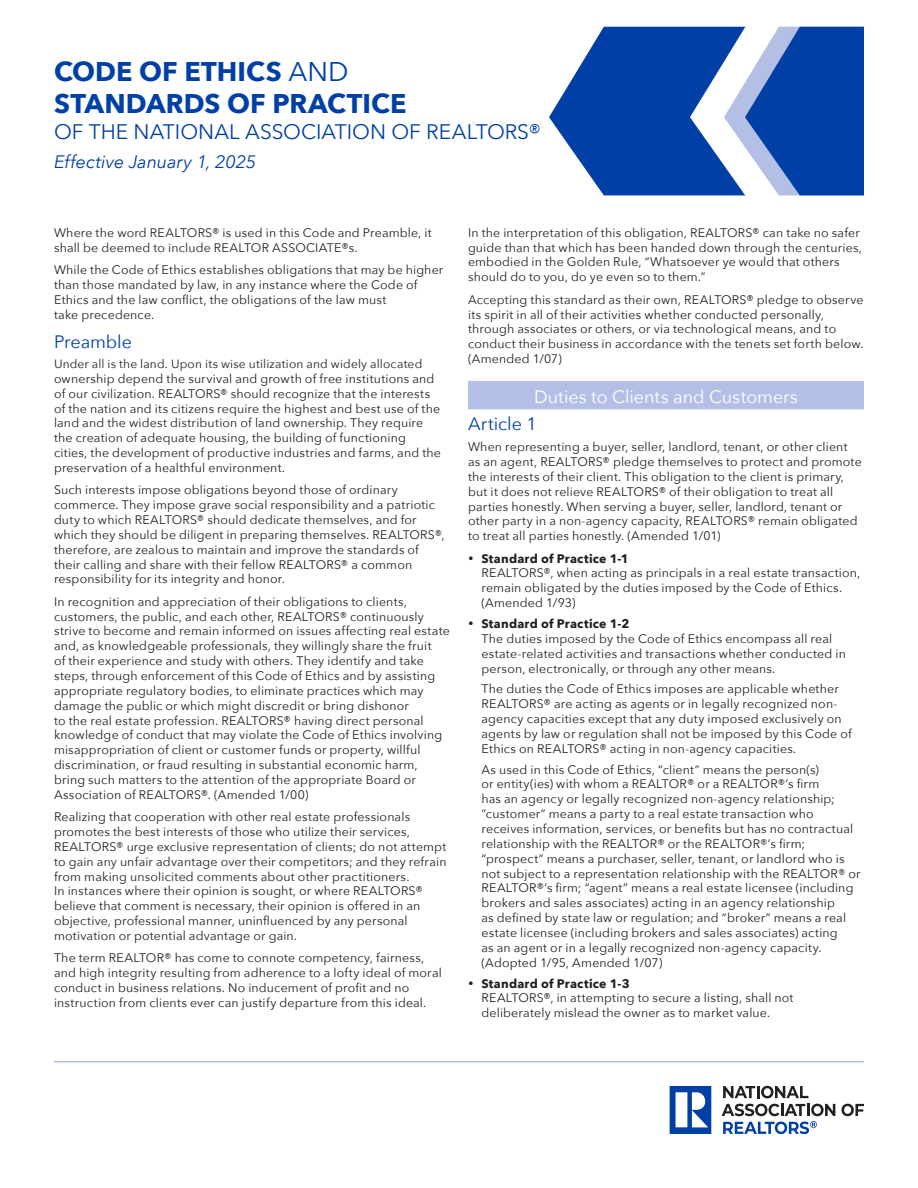
<style>
.page{position:relative;width:918px;height:1188px;background:#fff}
.page>*{position:absolute;margin:0;border:0;box-sizing:border-box;transform-origin:0 0}
.Main_Header{font:700 27px/32.4px "Avenir Next";color:#0040a6}
.Main_Header-2{font:21px "Avenir Next";color:#0040a6}
.Bold_Italic_Subhed{font:18px "Avenir Next";letter-spacing:-.005em;color:#fff}
.Main_Subhead{font:italic 18px "Avenir Next";letter-spacing:-.005em;color:#0040a6}
.Subhead{font:18px "Avenir Next";letter-spacing:-.01em;color:#0040a6}
.Small_Subhead{font:18px "Avenir Next";letter-spacing:.005em;color:#0040a6}
.Bullet_Indent_text{font:12.3px/14.9px "Avenir Next";letter-spacing:.015em;color:#231f20}
.Bullet_Bod{font:700 12.3px "Avenir Next";letter-spacing:.02em;color:#231f20}
.t1{font:12px "Avenir Next";letter-spacing:.015em;color:#231f20}
.s1{font-weight:400}
</style>
<div class="page">
<svg style="left:723px;top:1086px;width:85px;height:12px"></svg>
<svg style="left:841px;top:1104px;width:23px;height:12px"></svg>
<svg style="left:722px;top:1104px;width:113px;height:30px"></svg>
<svg style="left:670px;top:1086px;width:41px;height:48px"></svg>
<hr style="left:54px;top:1061px;width:810px;height:1px;background:#b4bfe5">
<div style="left:468px;top:381px;width:396px;height:28px;background:#b4bfe5"></div>
<svg style="left:549px;top:27px;width:88px;height:168px;fill:#0040a6"></svg>
<svg style="left:637px;top:26px;width:227px;height:170px;background:#0c49aa"></svg>
<svg style="left:672px;top:27px;width:192px;height:168px"></svg>
<p class="Main_Header" style="left:54px;top:55px;width:354px">CODE OF ETHICS <span class="s1">AND<br></span>STANDARDS OF PRACTICE</p>
<p class="Main_Header-2" style="left:54px;top:114px;width:489px">OF THE NATIONAL ASSOCIATION OF REALTORS®</p>
<p class="Main_Subhead" style="left:54px;top:146px;width:204px">Effective January 1, 2025</p>
<p class="Bullet_Indent_text" style="left:54px;top:225px;width:379px">Where the word REALTORS® is used in this Code and Preamble, it shall be deemed to include REALTOR ASSOCIATE®s.</p>
<p class="Bullet_Indent_text" style="left:54px;top:262px;width:391px">While the Code of Ethics establishes obligations that may be higher than those mandated by law, in any instance where the Code of Ethics and the law conflict, the obligations of the law must<br>take precedence.</p>
<p class="Subhead" style="left:54px;top:326px;width:80px">Preamble</p>
<p class="t1" style="left:54px;top:354px;width:370px">Under all is the land. Upon its wise utilization and widely allocated</p>
<p class="Bullet_Indent_text" style="left:54px;top:371px;width:389px">ownership depend the survival and growth of free institutions and of our civilization. REALTORS® should recognize that the interests of the nation and its citizens require the highest and best use of the land and the widest distribution of land ownership. They require the creation of adequate housing, the building of functioning cities, the development of productive industries and farms, and the preservation of a healthful environment.</p>
<p class="Bullet_Indent_text" style="left:54px;top:482px;width:392px">Such interests impose obligations beyond those of ordinary commerce. They impose grave social responsibility and a patriotic duty to which REALTORS® should dedicate themselves, and for which they should be diligent in preparing themselves. REALTORS®, therefore, are zealous to maintain and improve the standards of their calling and share with their fellow REALTORS® a common responsibility for its integrity and honor.</p>
<p class="Bullet_Indent_text" style="left:54px;top:594px;width:397px">In recognition and appreciation of their obligations to clients, customers, the public, and each other, REALTORS® continuously strive to become and remain informed on issues affecting real estate and, as knowledgeable professionals, they willingly share the fruit<br>of their experience and study with others. They identify and take steps, through enforcement of this Code of Ethics and by assisting appropriate regulatory bodies, to eliminate practices which may damage the public or which might discredit or bring dishonor<br>to the real estate profession. REALTORS® having direct personal knowledge of conduct that may violate the Code of Ethics involving misappropriation of client or customer funds or property, willful discrimination, or fraud resulting in substantial economic harm, bring such matters to the attention of the appropriate Board or Association of REALTORS®. (Amended 1/00)</p>
<p class="Bullet_Indent_text" style="left:54px;top:809px;width:394px">Realizing that cooperation with other real estate professionals promotes the best interests of those who utilize their services, REALTORS® urge exclusive representation of clients; do not attempt to gain any unfair advantage over their competitors; and they refrain from making unsolicited comments about other practitioners.<br>In instances where their opinion is sought, or where REALTORS® believe that comment is necessary, their opinion is offered in an objective, professional manner, uninfluenced by any personal motivation or potential advantage or gain.</p>
<p class="Bullet_Indent_text" style="left:54px;top:950px;width:389px">The term REALTOR® has come to connote competency, fairness, and high integrity resulting from adherence to a lofty ideal of moral conduct in business relations. No inducement of profit and no instruction from clients ever can justify departure from this ideal.</p>
<p class="Bullet_Indent_text" style="left:468px;top:225px;width:395px">In the interpretation of this obligation, REALTORS® can take no safer guide than that which has been handed down through the centuries, embodied in the Golden Rule, “Whatsoever ye would that others should do to you, do ye even so to them.”</p>
<p class="Bullet_Indent_text" style="left:468px;top:291px;width:397px">Accepting this standard as their own, REALTORS® pledge to observe its spirit in all of their activities whether conducted personally, through associates or others, or via technological means, and to conduct their business in accordance with the tenets set forth below. (Amended 1/07)</p>
<p class="Bold_Italic_Subhed" style="left:534px;top:381px;width:265px">Duties to Clients and Customers</p>
<p class="Small_Subhead" style="left:468px;top:409px;width:70px">Article 1</p>
<p class="Bullet_Indent_text" style="left:468px;top:439px;width:395px">When representing a buyer, seller, landlord, tenant, or other client as an agent, REALTORS® pledge themselves to protect and promote the interests of their client. This obligation to the client is primary, but it does not relieve REALTORS® of their obligation to treat all parties honestly. When serving a buyer, seller, landlord, tenant or other party in a non-agency capacity, REALTORS® remain obligated to treat all parties honestly. (Amended 1/01)</p>
<p class="Bullet_Bod" style="left:468px;top:548px;width:162px">• Standard of Practice 1-1</p>
<p class="Bullet_Indent_text" style="left:482px;top:565px;width:380px">REALTORS®, when acting as principals in a real estate transaction, remain obligated by the duties imposed by the Code of Ethics. (Amended 1/93)</p>
<p class="Bullet_Bod" style="left:468px;top:613px;width:163px">• Standard of Practice 1-2</p>
<p class="Bullet_Indent_text" style="left:482px;top:631px;width:366px">The duties imposed by the Code of Ethics encompass all real estate-related activities and transactions whether conducted in person, electronically, or through any other means.</p>
<p class="Bullet_Indent_text" style="left:482px;top:681px;width:372px">The duties the Code of Ethics imposes are applicable whether REALTORS® are acting as agents or in legally recognized non&shy;agency capacities except that any duty imposed exclusively on agents by law or regulation shall not be imposed by this Code of Ethics on REALTORS® acting in non-agency capacities.</p>
<p class="Bullet_Indent_text" style="left:482px;top:761px;width:381px">As used in this Code of Ethics, “client” means the person(s)<br>or entity(ies) with whom a REALTOR® or a REALTOR®’s firm<br>has an agency or legally recognized non-agency relationship; “customer” means a party to a real estate transaction who receives information, services, or benefits but has no contractual relationship with the REALTOR® or the REALTOR®’s firm; “prospect” means a purchaser, seller, tenant, or landlord who is not subject to a representation relationship with the REALTOR® or REALTOR®’s firm; “agent” means a real estate licensee (including brokers and sales associates) acting in an agency relationship<br>as defined by state law or regulation; and “broker” means a real estate licensee (including brokers and sales associates) acting<br>as an agent or in a legally recognized non-agency capacity. (Adopted 1/95, Amended 1/07)</p>
<p class="Bullet_Bod" style="left:468px;top:973px;width:163px">• Standard of Practice 1-3</p>
<p class="Bullet_Indent_text" style="left:482px;top:990px;width:314px">REALTORS®, in attempting to secure a listing, shall not deliberately mislead the owner as to market value.</p>
</div>
